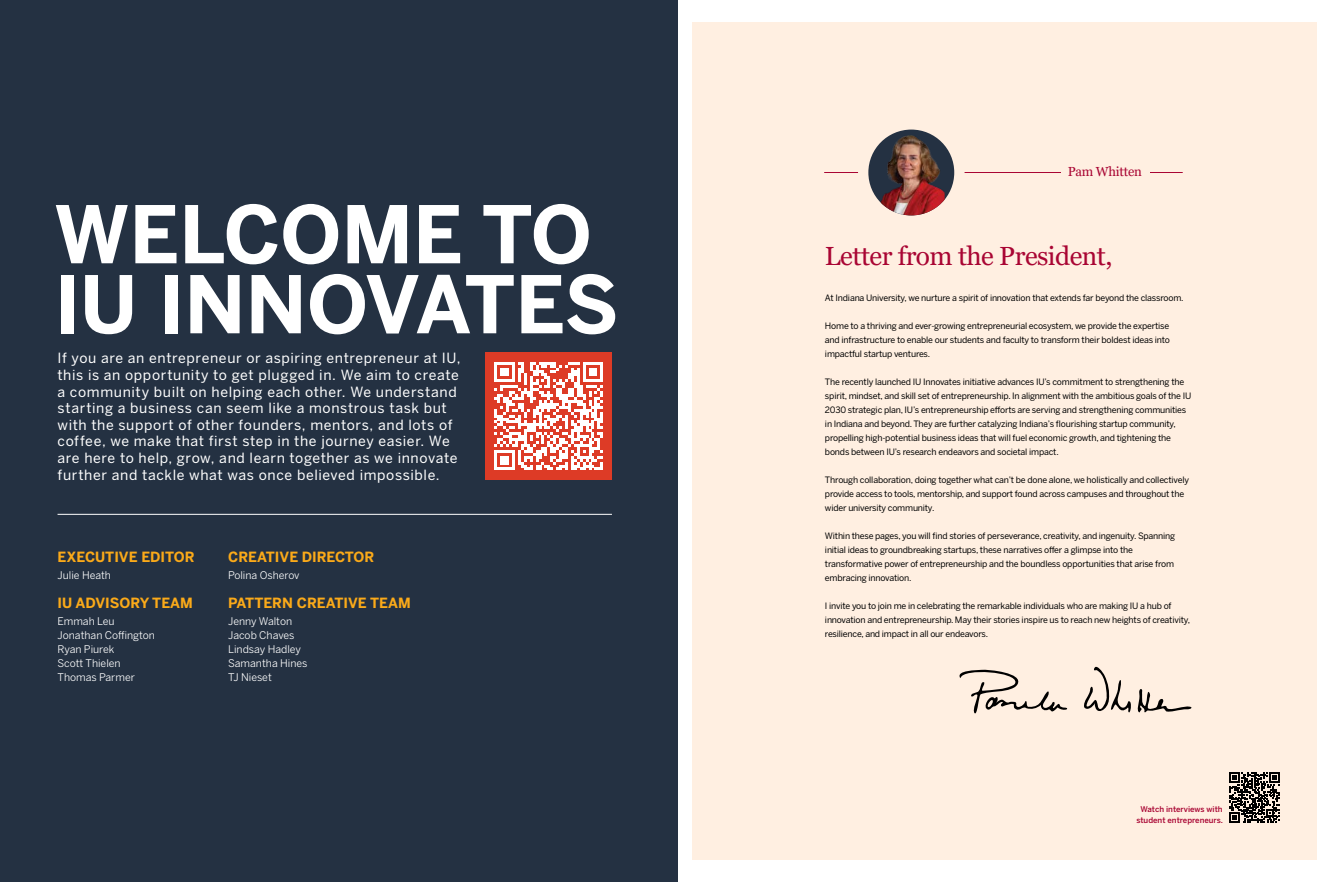
<style>
.page{position:relative;width:1339px;height:882px;background:#fff}
.page>*{position:absolute;margin:0;border:0;box-sizing:border-box;transform-origin:0 0}
.t1{font:700 78.75px/70px "Benton Sans";color:#fff}
.t2{font:26.25px "Georgia Pro";letter-spacing:-.02em;color:#a90533}
.t3{font:14px/16.6px "Benton Sans";letter-spacing:.045em;color:#fff}
.t4{font:700 14px "Benton Sans";color:#fbaa19}
.t5{font:13.12px "Georgia Pro";letter-spacing:-.02em;color:#a90533}
.t6{font:10.5px/14px "Benton Sans";color:#fff}
.t7{font:8.75px/14px "Benton Sans";letter-spacing:-.02em;color:#000101}
.t8{font:500 7.88px/10.5px "Benton Sans";color:#a90533;text-align:center}
</style>
<div class="page">
<div style="left:0;top:0;width:677px;height:882px;background:#243142"></div>
<div style="left:486px;top:352px;width:126px;height:128px;background:#dd3b26"></div>
<svg style="left:494px;top:362px;width:109px;height:108px"></svg>
<hr style="left:58px;top:514px;width:554px;height:1px;background:#fff">
<div style="left:692px;top:22px;width:624px;height:838px;background:#ffefe1"></div>
<hr style="left:824px;top:172px;width:359px;height:1px;background:#a90533">
<div style="left:858px;top:119px;width:106px;height:107px;background:#ffefe1;border-radius:50%"></div>
<div style="left:868px;top:130px;width:86px;height:85px;background:#243142;border-radius:50%"></div>
<img style="left:868px;top:135px;width:76px;height:80px">
<div style="left:1061px;top:169px;width:89px;height:6px;background:#ffefe1"></div>
<svg style="left:1229px;top:773px;width:50px;height:50px"></svg>
<svg style="left:959px;top:669px;width:108px;height:45px"></svg>
<svg style="left:1084px;top:666px;width:107px;height:47px"></svg>
<h1 class="t1" style="left:54px;top:201px;width:566px">WELCOME TO<br>IU INNOVATES</h1>
<p class="t3" style="left:58px;top:350px;width:405px">If you are an entrepreneur or aspiring entrepreneur at IU, this is an opportunity to get plugged in. We aim to create a community built on helping each other. We understand starting a business can seem like a monstrous task but with the support of other founders, mentors, and lots of coffee, we make that first step in the journey easier. We are here to help, grow, and learn together as we innovate further and tackle what was once believed impossible.</p>
<h3 class="t4" style="left:58px;top:548px;width:139px">EXECUTIVE EDITOR</h3>
<h3 class="t4" style="left:228px;top:548px;width:148px">CREATIVE DIRECTOR</h3>
<h3 class="t4" style="left:58px;top:594px;width:137px">IU ADVISORY TEAM</h3>
<h3 class="t4" style="left:228px;top:594px;width:184px">PATTERN CREATIVE TEAM</h3>
<p class="t6" style="left:58px;top:568px;width:55px">Julie Heath</p>
<p class="t6" style="left:228px;top:568px;width:73px">Polina Osherov</p>
<p class="t6" style="left:58px;top:614px;width:99px">Emmah Leu<br>Jonathan Coffington<br>Ryan Piurek<br>Scott Thielen<br>Thomas Parmer</p>
<p class="t6" style="left:228px;top:614px;width:81px">Jenny Walton<br>Jacob Chaves<br>Lindsay Hadley<br>Samantha Hines<br>TJ Nieset</p>
<h3 class="t5" style="left:1068px;top:164px;width:75px">Pam Whitten</h3>
<h2 class="t2" style="left:825px;top:241px;width:289px">Letter from the President,</h2>
<p class="t7" style="left:825px;top:291px;width:360px">At Indiana University, we nurture a spirit of innovation that extends far beyond the classroom.</p>
<p class="t7" style="left:825px;top:319px;width:346px;text-align:justify">Home to a thriving and ever-growing entrepreneurial ecosystem, we provide the expertise and infrastructure to enable our students and faculty to transform their boldest ideas into impactful startup ventures.</p>
<p class="t7" style="left:825px;top:375px;width:368px">The recently launched IU Innovates initiative advances IU’s commitment to strengthening the spirit, mindset, and skill set of entrepreneurship. In alignment with the ambitious goals of the IU 2030 strategic plan, IU’s entrepreneurship efforts are serving and strengthening communities in Indiana and beyond. They are further catalyzing Indiana’s flourishing startup community, propelling high-potential business ideas that will fuel economic growth, and tightening the bonds between IU’s research endeavors and societal impact.</p>
<p class="t7" style="left:825px;top:473px;width:366px">Through collaboration, doing together what can’t be done alone, we holistically and collectively provide access to tools, mentorship, and support found across campuses and throughout the wider university community.</p>
<p class="t7" style="left:825px;top:529px;width:352px">Within these pages, you will find stories of perseverance, creativity, and ingenuity. Spanning initial ideas to groundbreaking startups, these narratives offer a glimpse into the transformative power of entrepreneurship and the boundless opportunities that arise from embracing innovation.</p>
<p class="t7" style="left:825px;top:599px;width:367px">I invite you to join me in celebrating the remarkable individuals who are making IU a hub of innovation and entrepreneurship. May their stories inspire us to reach new heights of creativity, resilience, and impact in all our endeavors.</p>
<p class="t8" style="left:1136px;top:804px;width:88px">Watch interviews with student entrepreneurs.</p>
</div>
